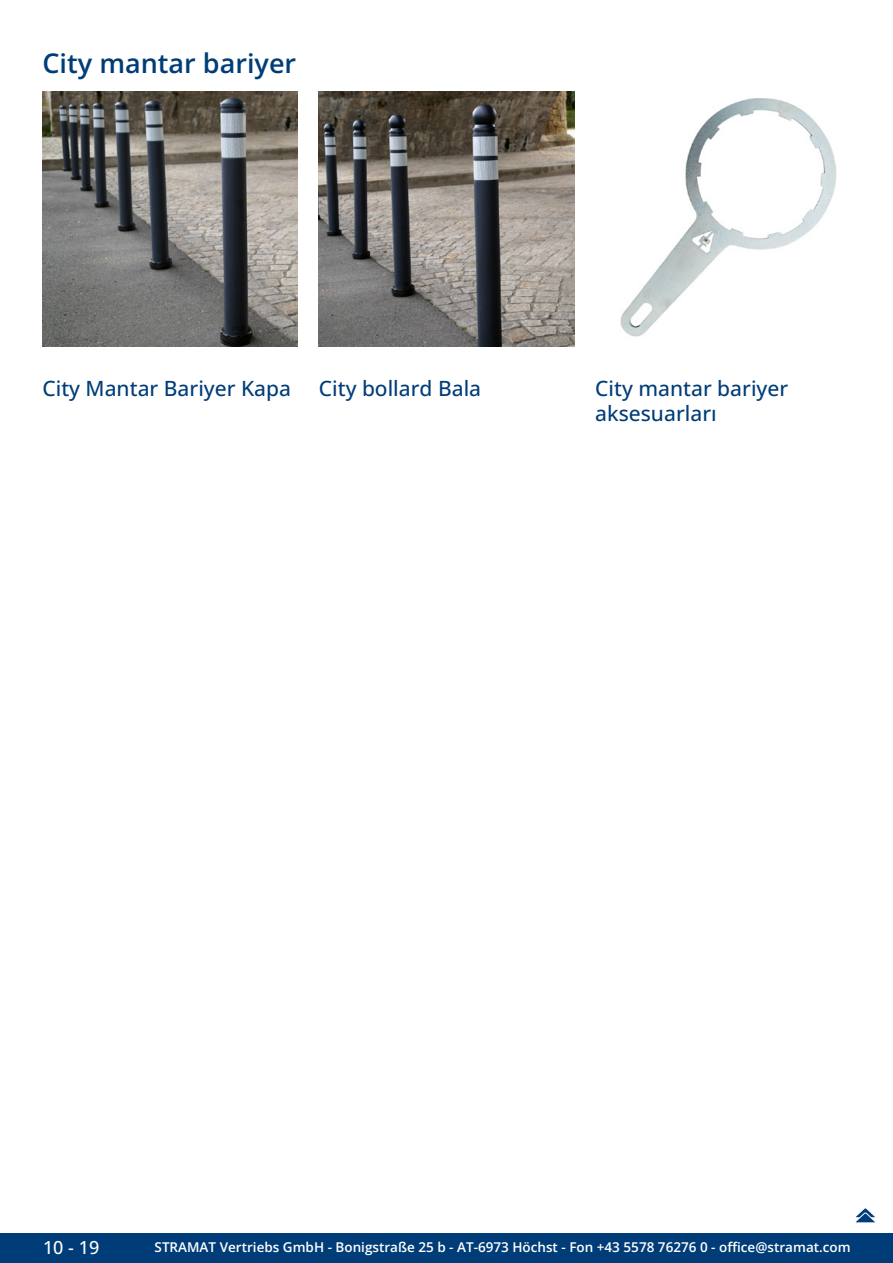
<style>
.page{position:relative;width:893px;height:1263px;background:#fff}
.page>*{position:absolute;margin:0;border:0;box-sizing:border-box;transform-origin:0 0}
.GruppeName{font:600 27px "Open Sans";color:#003d78}
.Übersicth{font:500 21px/25.2px "Open Sans";color:#003d78}
.t1{font:500 18px "Open Sans";color:#fff}
.t2{font:600 13.5px "Open Sans";color:#fff}
</style>
<div class="page">
<div style="left:0;top:1233px;width:893px;height:30px;background:#003d78"></div>
<img style="left:43px;top:91px;width:255px;height:256px">
<img style="left:319px;top:91px;width:255px;height:256px">
<img style="left:620px;top:98px;width:217px;height:239px">
<svg style="left:855px;top:1208px;width:21px;height:15px"></svg>
<p class="GruppeName" style="left:43px;top:44px;width:255px">City mantar bariyer</p>
<p class="Übersicth" style="left:43px;top:375px;width:250px">City Mantar Bariyer Kapa</p>
<p class="Übersicth" style="left:319px;top:375px;width:164px">City bollard Bala</p>
<p class="Übersicth" style="left:595px;top:375px;width:194px">City mantar bariyer aksesuarları</p>
<h3 class="t1" style="left:43px;top:1234px;width:58px">10 - 19</h3>
<p class="t2" style="left:155px;top:1238px;width:698px">STRAMAT Vertriebs GmbH - Bonigstraße 25 b - AT-6973 Höchst - Fon +43 5578 76276 0 - office@stramat.com</p>
</div>
